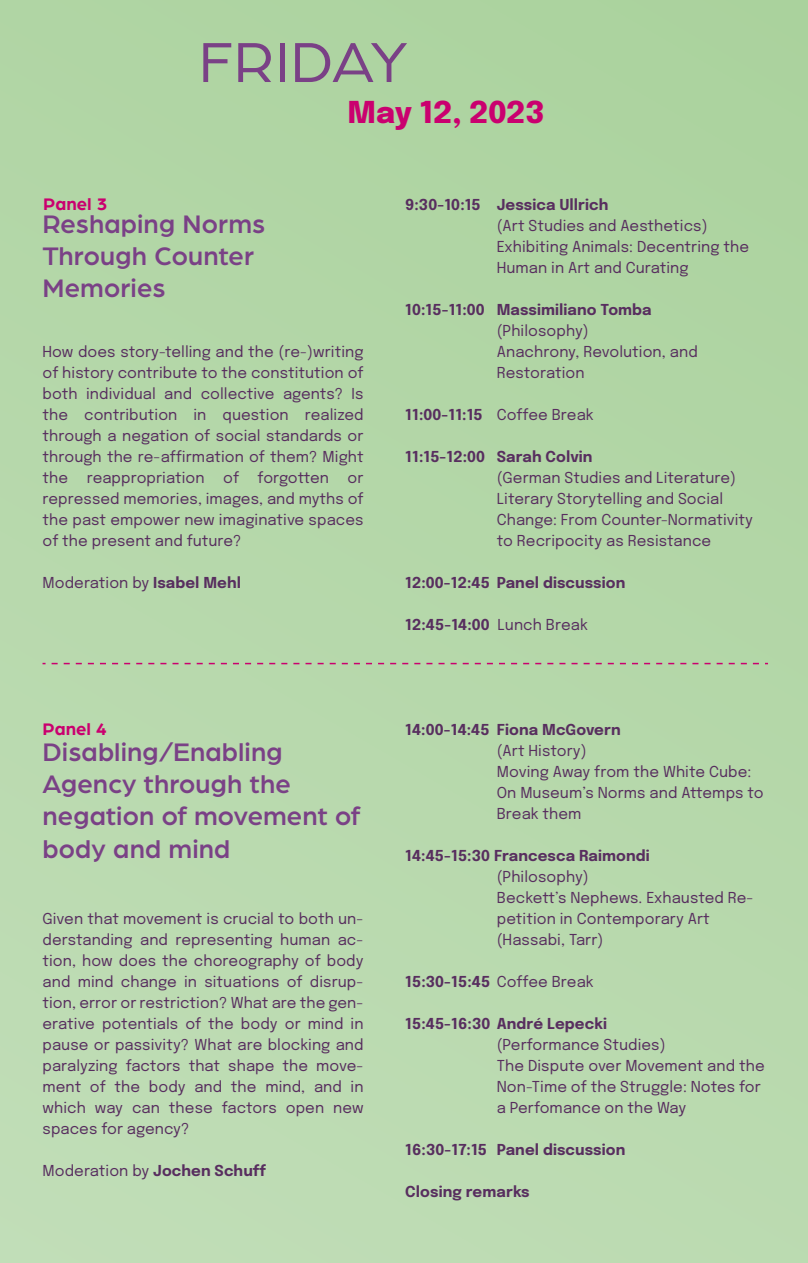
<style>
.page{position:relative;width:808px;height:1263px;background:#b6d8aa}
.page>*{position:absolute;margin:0;border:0;box-sizing:border-box;transform-origin:0 0}
.t1{font:60px "Arboria";letter-spacing:.025em;color:#7a4186}
.t2{font:800 30px "Epilogue";color:#ca006f}
.t3{font:500 27px/32.4px "Arboria";letter-spacing:.005em;color:#7a4186}
.t4{font:700 18px "Arboria";color:#ca006f}
.t5{font:15px/21px "Epilogue";letter-spacing:.005em;color:#582e5f}
.t6{font:700 15px "Epilogue";letter-spacing:.005em;color:#582e5f}
.s1{font-weight:700}
.s2{font-weight:400}
</style>
<div class="page">
<svg style="left:43px;top:663px;width:725px;height:1px"></svg>
<h1 class="t1" style="left:199px;top:34px;width:210px">FRIDAY</h1>
<h2 class="t2" style="left:348px;top:99px;width:199px">May 12, 2023</h2>
<p class="t4" style="left:43px;top:196px;width:66px">Panel 3</p>
<h3 class="t3" style="left:43px;top:208px;width:224px">Reshaping Norms<br>Through Counter<br>Memories</h3>
<p class="t5" style="left:43px;top:342px;width:323px;text-align:justify">How does story-telling and the (re-)writing of history contribute to the constitution of both individual and collective agents? Is the contribution in question realized through a negation of social standards or through the re-affirmation of them? Might the reappropriation of forgotten or repressed memories, images, and myths of the past empower new imaginative spaces of the present and future?</p>
<p class="t5" style="left:43px;top:573px;width:200px">Moderation by <span class="s1">Isabel Mehl</span></p>
<p class="t4" style="left:43px;top:721px;width:66px">Panel 4</p>
<h3 class="t3" style="left:43px;top:736px;width:319px">Disabling/Enabling<br>Agency through the negation of movement of body and mind</h3>
<p class="t5" style="left:43px;top:909px;width:323px;text-align:justify">Given that movement is crucial to both un&shy;derstanding and representing human ac&shy;tion, how does the choreography of body and mind change in situations of disrup&shy;tion, error or restriction? What are the gen&shy;erative potentials of the body or mind in pause or passivity? What are blocking and paralyzing factors that shape the move&shy;ment of the body and the mind, and in which way can these factors open new spaces for agency?</p>
<p class="t5" style="left:43px;top:1161px;width:225px">Moderation by <span class="s1">Jochen Schuff</span></p>
<p class="t6" style="left:405px;top:198px;width:205px">9:30-10:15 Jessica Ullrich</p>
<p class="t5" style="left:497px;top:216px;width:254px">(Art Studies and Aesthetics)<br>Exhibiting Animals: Decentring the<br>Human in Art and Curating</p>
<p class="t6" style="left:405px;top:303px;width:248px">10:15-11:00 Massimiliano Tomba</p>
<p class="t5" style="left:497px;top:321px;width:202px">(Philosophy)<br>Anachrony, Revolution, and<br>Restoration</p>
<p class="t6" style="left:405px;top:408px;width:190px">11:00-11:15 <span class="s2">Coffee Break</span></p>
<p class="t6" style="left:405px;top:450px;width:189px">11:15-12:00 Sarah Colvin</p>
<p class="t5" style="left:497px;top:468px;width:258px">(German Studies and Literature)<br>Literary Storytelling and Social Change: From Counter-Normativity to Recripocity as Resistance</p>
<p class="t6" style="left:405px;top:576px;width:222px">12:00-12:45 Panel discussion</p>
<p class="t6" style="left:405px;top:618px;width:184px">12:45-14:00 <span class="s2">Lunch Break</span></p>
<p class="t6" style="left:405px;top:723px;width:217px">14:00-14:45 Fiona McGovern</p>
<p class="t5" style="left:497px;top:741px;width:268px">(Art History)<br>Moving Away from the White Cube:<br>On Museum’s Norms and Attemps to<br>Break them</p>
<p class="t6" style="left:405px;top:849px;width:246px">14:45-15:30 Francesca Raimondi</p>
<p class="t5" style="left:497px;top:867px;width:258px">(Philosophy)<br>Beckett’s Nephews. Exhausted Re&shy;petition in Contemporary Art (Hassabi, Tarr)</p>
<p class="t6" style="left:405px;top:975px;width:190px">15:30-15:45 <span class="s2">Coffee Break</span></p>
<p class="t6" style="left:405px;top:1017px;width:203px">15:45-16:30 André Lepecki</p>
<p class="t5" style="left:497px;top:1035px;width:269px">(Performance Studies)<br>The Dispute over Movement and the<br>Non-Time of the Struggle: Notes for a Perfomance on the Way</p>
<p class="t6" style="left:405px;top:1143px;width:222px">16:30-17:15 Panel discussion</p>
<p class="t6" style="left:405px;top:1185px;width:126px">Closing remarks</p>
</div>
